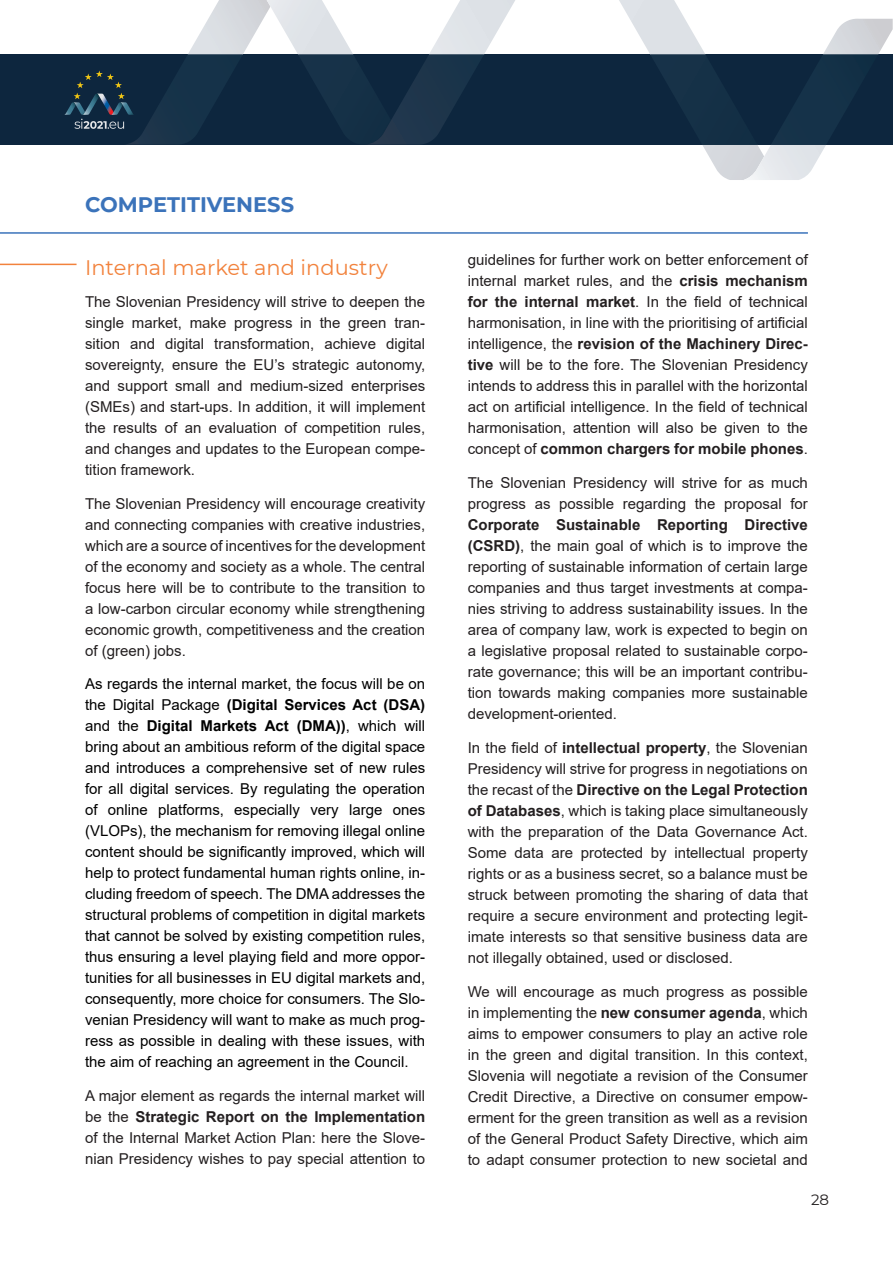
<style>
.page{position:relative;width:893px;height:1263px;background:#fff}
.page>*{position:absolute;margin:0;border:0;box-sizing:border-box;transform-origin:0 0}
.t1{font:21px "Montserrat";color:#f2823c}
.t2{font:700 21px "Montserrat";color:#3b73ba}
.t3{font:15px/21px "Arial";color:#231f20;text-align:justify}
.t4{font:15px/21px "Arial";color:#000;text-align:justify}
.t5{font:15px "Montserrat";color:#231f20}
.s1{font-weight:700}
</style>
<div class="page">
<div style="left:0;top:55px;width:893px;height:90px;background:#0d263e"></div>
<svg style="left:619px;top:0;width:274px;height:180px"></svg>
<svg style="left:64px;top:0;width:451px;height:145px"></svg>
<hr style="left:0;top:232px;width:808px;height:2px;background:#3b73ba">
<hr style="left:0;top:264px;width:77px;height:1px;background:#f2823c">
<p class="t2" style="left:85px;top:189px;width:211px">COMPETITIVENESS</p>
<p class="t1" style="left:85px;top:253px;width:304px">Internal market and industry</p>
<p class="t3" style="left:85px;top:291px;width:342px">The Slovenian Presidency will strive to deepen the single market, make progress in the green tran&shy;sition and digital transformation, achieve digital sovereignty, ensure the EU’s strategic autonomy, and support small and medium-sized enterprises (SMEs) and start-ups. In addition, it will implement the results of an evaluation of competition rules, and changes and updates to the European compe&shy;tition framework.</p>
<p class="t3" style="left:85px;top:493px;width:342px">The Slovenian Presidency will encourage creativity and connecting companies with creative industries, which are a source of incentives for the development of the economy and society as a whole. The central focus here will be to contribute to the transition to a low-carbon circular economy while strengthening economic growth, competitiveness and the creation of (green) jobs.</p>
<p class="t4" style="left:85px;top:673px;width:342px">As regards the internal market, the focus will be on the Digital Package <span class="s1">(Digital Services Act (DSA) </span>and the <span class="s1">Digital Markets Act (DMA))</span>, which will bring about an ambitious reform of the digital space and introduces a comprehensive set of new rules for all digital services. By regulating the operation of online platforms, especially very large ones (VLOPs), the mechanism for removing illegal online content should be significantly improved, which will help to protect fundamental human rights online, in&shy;cluding freedom of speech. The DMA addresses the structural problems of competition in digital markets that cannot be solved by existing competition rules, thus ensuring a level playing field and more oppor&shy;tunities for all businesses in EU digital markets and, consequently, more choice for consumers. The Slo&shy;venian Presidency will want to make as much prog&shy;ress as possible in dealing with these issues, with the aim of reaching an agreement in the Council.</p>
<p class="t3" style="left:85px;top:1085px;width:342px">A major element as regards the internal market will be the <span class="s1">Strategic Report on the Implementation </span>of the Internal Market Action Plan: here the Slove&shy;nian Presidency wishes to pay special attention to</p>
<p class="t3" style="left:468px;top:249px;width:342px">guidelines for further work on better enforcement of internal market rules, and the <span class="s1">crisis mechanism for the internal market</span>. In the field of technical harmonisation, in line with the prioritising of artificial intelligence, the <span class="s1">revision of the Machinery Direc&shy;tive</span> will be to the fore. The Slovenian Presidency intends to address this in parallel with the horizontal act on artificial intelligence. In the field of technical harmonisation, attention will also be given to the concept of <span class="s1">common chargers for mobile phones</span>.</p>
<p class="t3" style="left:468px;top:472px;width:342px">The Slovenian Presidency will strive for as much progress as possible regarding the proposal for <span class="s1">Corporate Sustainable Reporting Directive (CSRD)</span>, the main goal of which is to improve the reporting of sustainable information of certain large companies and thus target investments at compa&shy;nies striving to address sustainability issues. In the area of company law, work is expected to begin on a legislative proposal related to sustainable corpo&shy;rate governance; this will be an important contribu&shy;tion towards making companies more sustainable development-oriented.</p>
<p class="t3" style="left:468px;top:737px;width:342px">In the field of <span class="s1">intellectual property</span>, the Slovenian Presidency will strive for progress in negotiations on the recast of the <span class="s1">Directive on the Legal Protection of Databases</span>, which is taking place simultaneously with the preparation of the Data Governance Act.<br>Some data are protected by intellectual property rights or as a business secret, so a balance must be struck between promoting the sharing of data that require a secure environment and protecting legit&shy;imate interests so that sensitive business data are not illegally obtained, used or disclosed.</p>
<p class="t3" style="left:468px;top:981px;width:342px">We will encourage as much progress as possible in implementing the <span class="s1">new consumer agenda</span>, which aims to empower consumers to play an active role in the green and digital transition. In this context, Slovenia will negotiate a revision of the Consumer Credit Directive, a Directive on consumer empow&shy;erment for the green transition as well as a revision of the General Product Safety Directive, which aim to adapt consumer protection to new societal and</p>
<p class="t5" style="left:811px;top:1189px;width:20px">28</p>
</div>
